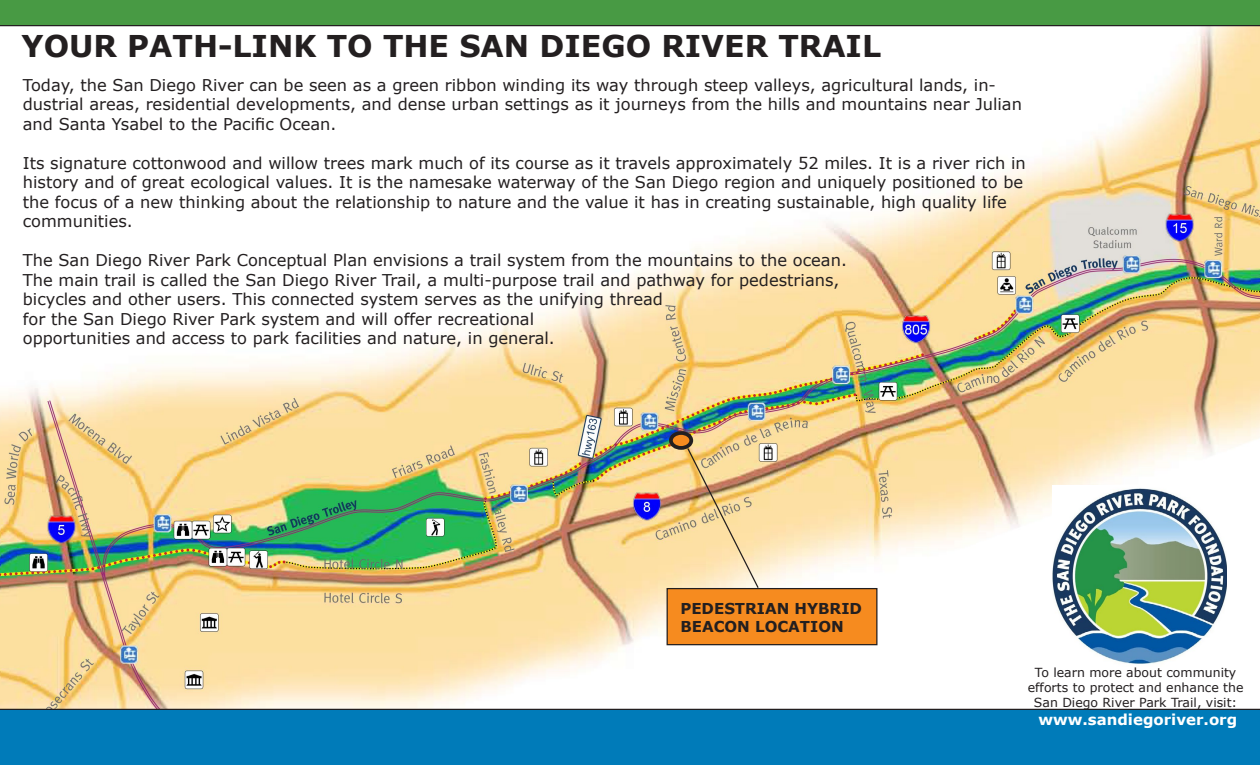
<style>
.page{position:relative;width:1260px;height:765px;background:#fff}
.page>*{position:absolute;margin:0;border:0;box-sizing:border-box;transform-origin:0 0}
.t1{font:700 30px "Verdana";color:#231f20}
.t2{font:16.25px/19.5px "Verdana";color:#231f20}
.t3{font:700 15px/18px "Verdana";color:#231f20}
.t4{font:700 15px "Verdana";color:#fff}
.t5{font:12.5px/15px "Verdana";color:#231f20;text-align:center}
</style>
<div class="page">
<img style="left:0;top:26px;width:1260px;height:683px">
<img style="left:1052px;top:485px;width:175px;height:210px">
<div style="left:671px;top:433px;width:20px;height:15px;background:#f68b1f;border-radius:50%"></div>
<div style="left:669px;top:431px;width:24px;height:19px;border:4px solid #231f20;border-radius:50%"></div>
<img style="left:686px;top:447px;width:74px;height:141px">
<div style="left:667px;top:589px;width:210px;height:56px;background:#f68b1f"></div>
<div style="left:667px;top:588px;width:211px;height:57px;border:1px solid #231f20"></div>
<div style="left:0;top:0;width:1260px;height:26px;background:#489a44"></div>
<div style="left:0;top:709px;width:1260px;height:56px;background:#007bb9"></div>
<h1 class="t1" style="left:22px;top:25px;width:861px">YOUR PATH-LINK TO THE SAN DIEGO RIVER TRAIL</h1>
<p class="t2" style="left:23px;top:75px;width:1001px">Today, the San Diego River can be seen as a green ribbon winding its way through steep valleys, agricultural lands, in&shy;dustrial areas, residential developments, and dense urban settings as it journeys from the hills and mountains near Julian and Santa Ysabel to the Pacific Ocean.</p>
<p class="t2" style="left:23px;top:153px;width:1004px">Its signature cottonwood and willow trees mark much of its course as it travels approximately 52 miles. It is a river rich in history and of great ecological values. It is the namesake waterway of the San Diego region and uniquely positioned to be the focus of a new thinking about the relationship to nature and the value it has in creating sustainable, high quality life communities.</p>
<p class="t2" style="left:23px;top:251px;width:826px">The San Diego River Park Conceptual Plan envisions a trail system from the mountains to the ocean.<br>The main trail is called the San Diego River Trail, a multi-purpose trail and pathway for pedestrians, bicycles and other users. This connected system serves as the unifying thread<br>for the San Diego River Park system and will offer recreational<br>opportunities and access to park facilities and nature, in general.</p>
<p class="t3" style="left:680px;top:599px;width:183px">PEDESTRIAN HYBRID<br>BEACON LOCATION</p>
<p class="t5" style="left:1028px;top:665px;width:217px">To learn more about community efforts to protect and enhance the<br>San Diego River Park Trail, visit:</p>
<p class="t4" style="left:1038px;top:709px;width:200px">www.sandiegoriver.org</p>
</div>
